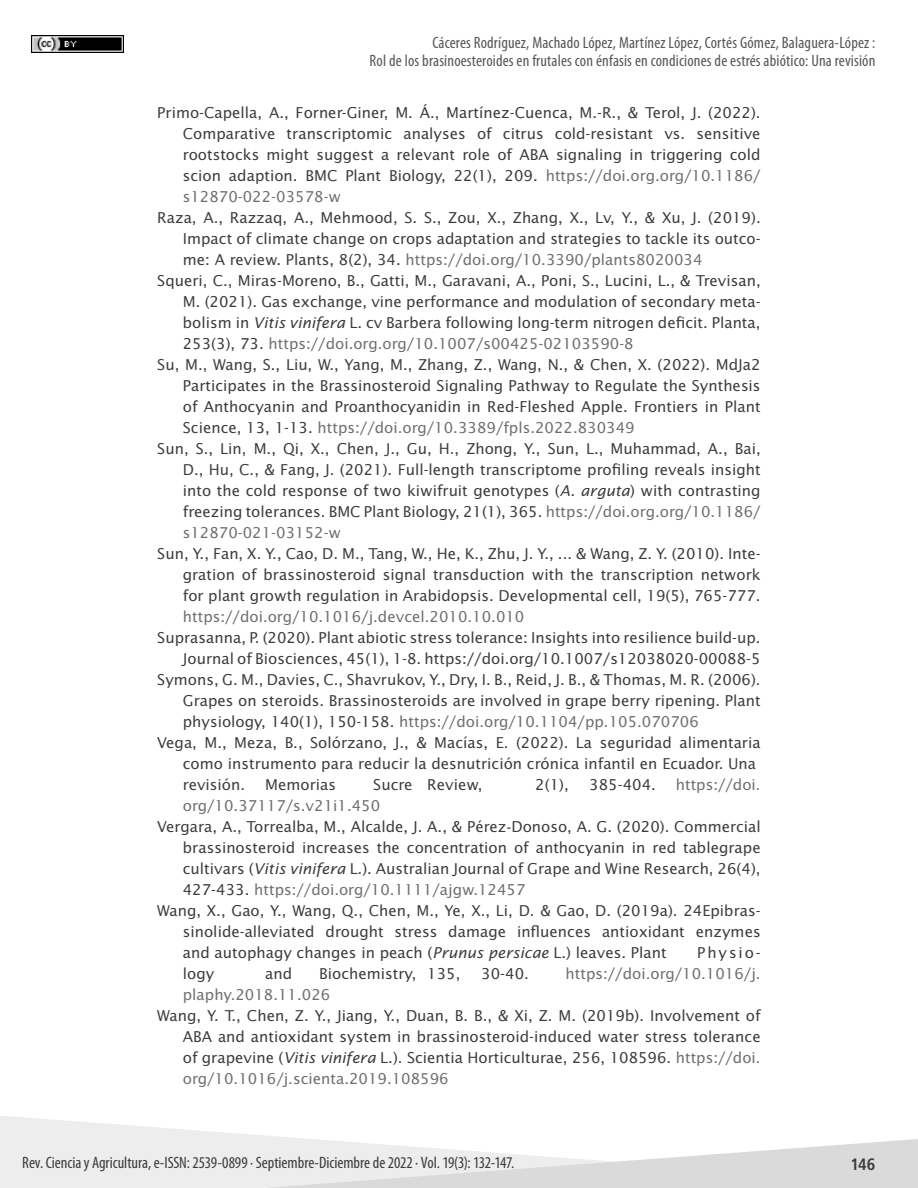
<style>
.page{position:relative;width:918px;height:1188px;background:#fff}
.page>*{position:absolute;margin:0;border:0;box-sizing:border-box;transform-origin:0 0}
.t1{font:condensed 16.5px/18px "Myriad Pro";letter-spacing:.01em;color:#575756;text-align:right}
.t2{font:condensed 16.5px "Myriad Pro";letter-spacing:-.005em;color:#3c3c3b}
.t3{font:700 condensed 16.5px "Frutiger LT Std";color:#3c3c3b}
.t4{font:15px/21px "Lucida Sans Std";color:#3c3c3b;text-align:justify}
.t5{font:15px "Lucida Sans Std";color:#706f6f}
.s1{color:#706f6f}
.s2{color:#3c3c3b}
.s3{font-style:italic}
.s4{font-family:"Cambria Math"}
</style>
<div class="page">
<img style="left:31px;top:36px;width:92px;height:17px">
<svg style="left:0;top:1116px;width:305px;height:72px;fill:#ededed"></svg>
<svg style="left:269px;top:1139px;width:649px;height:49px"></svg>
<p class="t1" style="left:370px;top:33px;width:507px">Cáceres Rodríguez, Machado López, Martínez López, Cortés Gómez, Balaguera-López :<br>Rol de los brasinoesteroides en frutales con énfasis en condiciones de estrés abiótico: Una revisión</p>
<p class="t4" style="left:183px;top:102px;width:579px;text-indent:-26px">Primo-Capella, A., Forner-Giner, M. Á., Martínez-Cuenca, M.-R., &amp; Terol, J. (2022).<br>Comparative transcriptomic analyses of citrus cold-resistant vs. sensitive rootstocks might suggest a relevant role of ABA signaling in triggering cold scion adaption. BMC Plant Biology, 22(1), 209. <span class="s1">https://doi.org.org/10.1186/ s12870-022-03578-w</span></p>
<p class="t4" style="left:157px;top:207px;width:605px">Raza, A., Razzaq, A., Mehmood, S. S., Zou, X., Zhang, X., Lv, Y., &amp; Xu, J. (2019).</p>
<p class="t4" style="left:183px;top:228px;width:579px">Impact of climate change on crops adaptation and strategies to tackle its outco-</p>
<p class="t5" style="left:183px;top:251px;width:521px"><span class="s2">me: A review. Plants, 8(2), 34.</span> https://doi.org/10.3390/plants8020034</p>
<p class="t4" style="left:157px;top:270px;width:605px">Squeri, C., Miras-Moreno, B., Gatti, M., Garavani, A., Poni, S., Lucini, L., &amp; Trevisan,</p>
<p class="t4" style="left:183px;top:291px;width:579px">M. (2021). Gas exchange, vine performance and modulation of secondary meta-</p>
<p class="t4" style="left:183px;top:312px;width:579px">bolism in <span class="s3">Vitis vinifera</span> L. cv Barbera following long-term nitrogen deficit. Planta,</p>
<p class="t5" style="left:183px;top:335px;width:452px"><span class="s2">253(3), 73.</span> https://doi.org.org/10.1007/s00425-02103590-8</p>
<p class="t4" style="left:157px;top:354px;width:605px">Su, M., Wang, S., Liu, W., Yang, M., Zhang, Z., Wang, N., &amp; Chen, X. (2022). MdJa2</p>
<p class="t4" style="left:183px;top:375px;width:579px">Participates in the Brassinosteroid Signaling Pathway to Regulate the Synthesis</p>
<p class="t4" style="left:183px;top:396px;width:579px">of Anthocyanin and Proanthocyanidin in Red-Fleshed Apple. Frontiers in Plant</p>
<p class="t5" style="left:183px;top:419px;width:453px"><span class="s2">Science, 13, 1-13.</span> https://doi.org/10.3389/fpls.2022.830349</p>
<p class="t4" style="left:157px;top:438px;width:605px">Sun, S., Lin, M., Qi, X., Chen, J., Gu, H., Zhong, Y., Sun, L., Muhammad, A., Bai,</p>
<p class="t4" style="left:183px;top:459px;width:579px">D., Hu, C., &amp; Fang, J. (2021). Full-length transcriptome profiling reveals insight</p>
<p class="t4" style="left:183px;top:480px;width:579px">into the cold response of two kiwifruit genotypes (<span class="s3">A. arguta</span>) with contrasting</p>
<p class="t4" style="left:183px;top:501px;width:579px">freezing tolerances. BMC Plant Biology, 21(1), 365. <span class="s1">https://doi.org.org/10.1186/</span></p>
<p class="t5" style="left:183px;top:524px;width:160px">s12870-021-03152-w</p>
<p class="t4" style="left:183px;top:543px;width:579px;text-indent:-26px">Sun, Y., Fan, X. Y., Cao, D. M., Tang, W., He, K., Zhu, J. Y., ... &amp; Wang, Z. Y. (2010). Inte&shy;gration of brassinosteroid signal transduction with the transcription network for plant growth regulation in Arabidopsis. Developmental cell, 19(5), 765-777.</p>
<p class="t5" style="left:183px;top:608px;width:343px">https://doi.org/10.1016/j.devcel.2010.10.010</p>
<p class="t4" style="left:157px;top:627px;width:605px">Suprasanna, P. (2020). Plant abiotic stress tolerance: Insights into resilience build-up.</p>
<p class="t4" style="left:183px;top:648px;width:579px">Journal of Biosciences, 45(1), 1-8. https://doi.org/10.1007/s12038020-00088-5</p>
<p class="t4" style="left:157px;top:669px;width:605px">Symons, G. M., Davies, C., Shavrukov, Y., Dry, I. B., Reid, J. B., &amp; Thomas, M. R. (2006).</p>
<p class="t4" style="left:183px;top:690px;width:579px">Grapes on steroids. Brassinosteroids are involved in grape berry ripening. Plant</p>
<p class="t5" style="left:183px;top:713px;width:518px"><span class="s2">physiology, 140(1), 150-158.</span> https://doi.org/10.1104/pp.105.070706</p>
<p class="t4" style="left:157px;top:732px;width:605px">Vega, M., Meza, B., Solórzano, J., &amp; Macías, E. (2022). La seguridad alimentaria</p>
<p class="t4" style="left:183px;top:753px;width:575px">como instrumento para reducir la desnutrición crónica infantil en Ecuador. Una</p>
<p class="t4" style="left:183px;top:774px;width:64px">revisión.</p>
<p class="t4" style="left:265px;top:774px;width:72px">Memorias</p>
<p class="t4" style="left:373px;top:774px;width:111px">Sucre Review,</p>
<p class="t4" style="left:535px;top:774px;width:35px">2(1),</p>
<p class="t4" style="left:589px;top:774px;width:68px">385-404.</p>
<p class="t5" style="left:676px;top:776px;width:86px">https://doi.</p>
<p class="t5" style="left:183px;top:797px;width:199px">org/10.37117/s.v21i1.450</p>
<p class="t4" style="left:157px;top:816px;width:605px">Vergara, A., Torrealba, M., Alcalde, J. A., &amp; Pérez<span class="s4">‐</span>Donoso, A. G. (2020). Commercial</p>
<p class="t4" style="left:183px;top:837px;width:579px">brassinosteroid increases the concentration of anthocyanin in red tablegrape</p>
<p class="t4" style="left:183px;top:858px;width:579px">cultivars (<span class="s3">Vitis vinifera</span> L.). Australian Journal of Grape and Wine Research, 26(4),</p>
<p class="t5" style="left:183px;top:881px;width:344px"><span class="s2">427-433.</span> https://doi.org/10.1111/ajgw.12457</p>
<p class="t4" style="left:157px;top:900px;width:605px">Wang, X., Gao, Y., Wang, Q., Chen, M., Ye, X., Li, D. &amp; Gao, D. (2019a). 24Epibras-</p>
<p class="t4" style="left:183px;top:921px;width:579px">sinolide-alleviated drought stress damage influences antioxidant enzymes</p>
<p class="t4" style="left:183px;top:942px;width:485px">and autophagy changes in peach (<span class="s3">Prunus persicae</span> L.) leaves. Plant</p>
<p class="t4" style="left:697px;top:942px;width:65px">Physio-</p>
<p class="t4" style="left:183px;top:963px;width:33px">logy</p>
<p class="t4" style="left:265px;top:963px;width:29px">and</p>
<p class="t4" style="left:319px;top:963px;width:143px">Biochemistry, 135,</p>
<p class="t4" style="left:481px;top:963px;width:49px">30-40.</p>
<p class="t5" style="left:566px;top:965px;width:197px">https://doi.org/10.1016/j.</p>
<p class="t5" style="left:183px;top:986px;width:149px">plaphy.2018.11.026</p>
<p class="t4" style="left:183px;top:1005px;width:579px;text-indent:-26px">Wang, Y. T., Chen, Z. Y., Jiang, Y., Duan, B. B., &amp; Xi, Z. M. (2019b). Involvement of ABA and antioxidant system in brassinosteroid-induced water stress tolerance of grapevine (<span class="s3">Vitis vinifera</span> L.). Scientia Horticulturae, 256, 108596. <span class="s1">https://doi. org/10.1016/j.scienta.2019.108596</span></p>
<p class="t2" style="left:22px;top:1153px;width:494px">Rev. Ciencia y Agricultura, e-ISSN: 2539-0899 ∙ Septiembre-Diciembre de 2022 ∙ Vol. 19(3): 132-147.</p>
<p class="t3" style="left:850px;top:1154px;width:27px">146</p>
</div>
